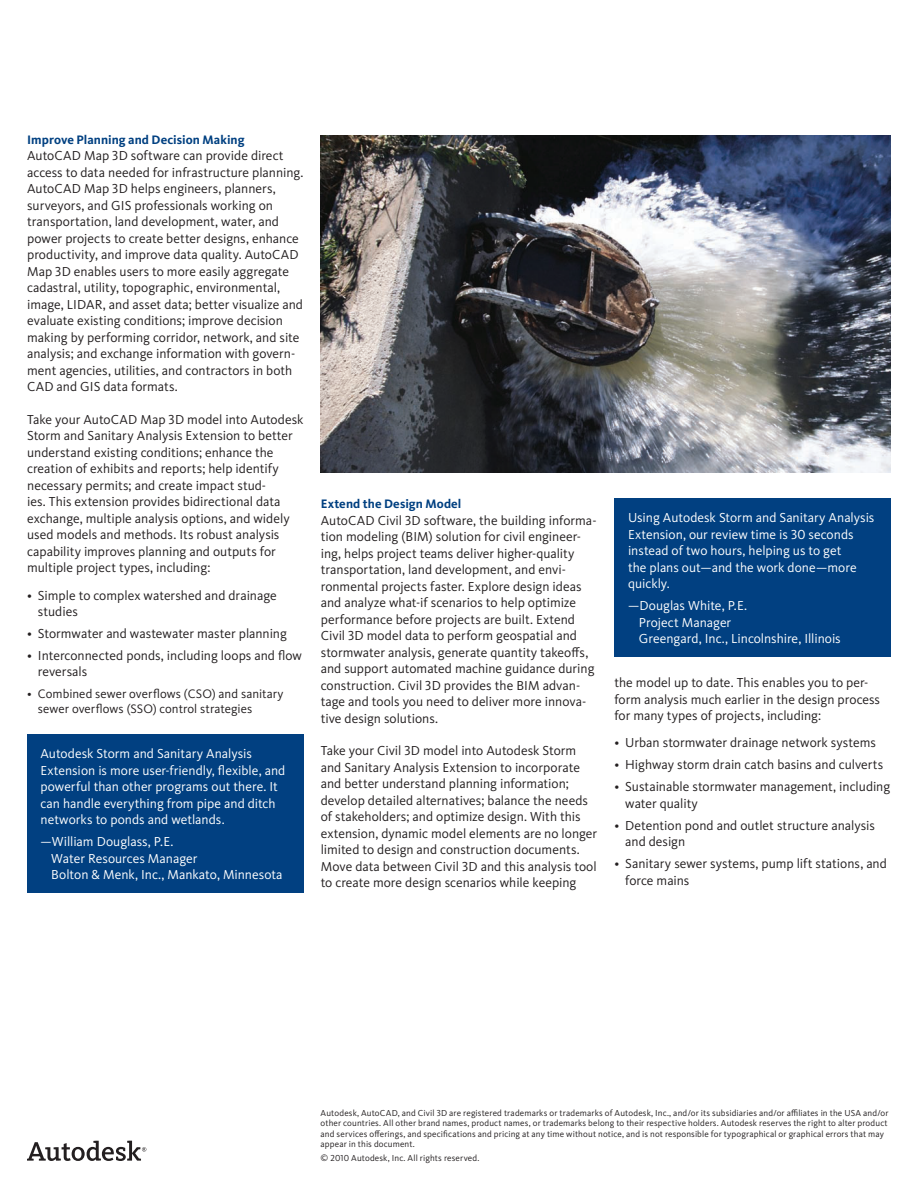
<style>
.page{position:relative;width:918px;height:1188px;background:#fff}
.page>*{position:absolute;margin:0;border:0;box-sizing:border-box;transform-origin:0 0}
.t1{font:13.5px/16.5px "Kievit Pro";color:#231f20}
.t2{font:13.5px/16.5px "Kievit Pro";color:#fff}
.t3{font:12.75px/15.8px "Kievit Pro";letter-spacing:.005em;color:#231f20}
.t4{font:700 12.75px "Kievit Pro";letter-spacing:.005em;color:#014081}
.t5{font:9px/10.5px "Kievit Pro";letter-spacing:.015em;color:#231f20}
</style>
<div class="page">
<svg style="left:27px;top:1141px;width:119px;height:20px"></svg>
<div style="left:615px;top:498px;width:276px;height:159px;background:#014081"></div>
<div style="left:27px;top:735px;width:276px;height:158px;background:#014081"></div>
<img style="left:321px;top:135px;width:570px;height:337px">
<p class="t4" style="left:27px;top:132px;width:219px">Improve Planning and Decision Making</p>
<p class="t1" style="left:27px;top:147px;width:278px">AutoCAD Map 3D software can provide direct access to data needed for infrastructure planning.<br>AutoCAD Map 3D helps engineers, planners, surveyors, and GIS professionals working on transportation, land development, water, and power projects to create better designs, enhance productivity, and improve data quality. AutoCAD Map 3D enables users to more easily aggregate cadastral, utility, topographic, environmental, image, LIDAR, and asset data; better visualize and evaluate existing conditions; improve decision making by performing corridor, network, and site analysis; and exchange information with govern&shy;ment agencies, utilities, and contractors in both CAD and GIS data formats.</p>
<p class="t1" style="left:27px;top:411px;width:278px">Take your AutoCAD Map 3D model into Autodesk Storm and Sanitary Analysis Extension to better understand existing conditions; enhance the creation of exhibits and reports; help identify necessary permits; and create impact stud-<br>ies. This extension provides bidirectional data exchange, multiple analysis options, and widely used models and methods. Its robust analysis capability improves planning and outputs for multiple project types, including:</p>
<p class="t1" style="left:38px;top:587px;width:240px;text-indent:-11px">• Simple to complex watershed and drainage studies</p>
<p class="t1" style="left:27px;top:625px;width:261px">• Stormwater and wastewater master planning</p>
<p class="t1" style="left:38px;top:647px;width:266px;text-indent:-11px">• Interconnected ponds, including loops and flow reversals</p>
<p class="t3" style="left:38px;top:685px;width:247px;text-indent:-11px">• Combined sewer overflows (CSO) and sanitary sewer overflows (SSO) control strategies</p>
<p class="t2" style="left:40px;top:746px;width:246px">Autodesk Storm and Sanitary Analysis Extension is more user-friendly, flexible, and powerful than other programs out there. It can handle everything from pipe and ditch networks to ponds and wetlands.</p>
<p class="t2" style="left:51px;top:833px;width:233px;text-indent:-11px">—William Douglass, P.E.<br>Water Resources Manager<br>Bolton &amp; Menk, Inc., Mankato, Minnesota</p>
<p class="t4" style="left:321px;top:496px;width:142px">Extend the Design Model</p>
<p class="t1" style="left:321px;top:512px;width:277px">AutoCAD Civil 3D software, the building informa&shy;tion modeling (BIM) solution for civil engineer&shy;ing, helps project teams deliver higher-quality transportation, land development, and envi&shy;ronmental projects faster. Explore design ideas and analyze what-if scenarios to help optimize performance before projects are built. Extend Civil 3D model data to perform geospatial and stormwater analysis, generate quantity takeoffs, and support automated machine guidance during construction. Civil 3D provides the BIM advan&shy;tage and tools you need to deliver more innova&shy;tive design solutions.</p>
<p class="t1" style="left:321px;top:742px;width:278px">Take your Civil 3D model into Autodesk Storm and Sanitary Analysis Extension to incorporate and better understand planning information; develop detailed alternatives; balance the needs of stakeholders; and optimize design. With this extension, dynamic model elements are no longer limited to design and construction documents.<br>Move data between Civil 3D and this analysis tool to create more design scenarios while keeping</p>
<p class="t2" style="left:628px;top:509px;width:248px">Using Autodesk Storm and Sanitary Analysis Extension, our review time is 30 seconds instead of two hours, helping us to get<br>the plans out—and the work done—more quickly.</p>
<p class="t2" style="left:639px;top:597px;width:203px;text-indent:-11px">—Douglas White, P.E.<br>Project Manager<br>Greengard, Inc., Lincolnshire, Illinois</p>
<p class="t1" style="left:614px;top:674px;width:267px">the model up to date. This enables you to per&shy;form analysis much earlier in the design process for many types of projects, including:</p>
<p class="t1" style="left:614px;top:735px;width:263px">• Urban stormwater drainage network systems</p>
<p class="t1" style="left:614px;top:756px;width:271px">• Highway storm drain catch basins and culverts</p>
<p class="t1" style="left:625px;top:778px;width:267px;text-indent:-11px">• Sustainable stormwater management, including water quality</p>
<p class="t1" style="left:625px;top:817px;width:251px;text-indent:-11px">• Detention pond and outlet structure analysis and design</p>
<p class="t1" style="left:625px;top:855px;width:263px;text-indent:-11px">• Sanitary sewer systems, pump lift stations, and force mains</p>
<p class="t5" style="left:321px;top:1107px;width:569px">Autodesk, AutoCAD, and Civil 3D are registered trademarks or trademarks of Autodesk, Inc., and/or its subsidiaries and/or affiliates in the USA and/or other countries. All other brand names, product names, or trademarks belong to their respective holders. Autodesk reserves the right to alter product and services offerings, and specifications and pricing at any time without notice, and is not responsible for typographical or graphical errors that may appear in this document.</p>
<p class="t5" style="left:321px;top:1153px;width:160px">© 2010 Autodesk, Inc. All rights reserved.</p>
</div>
